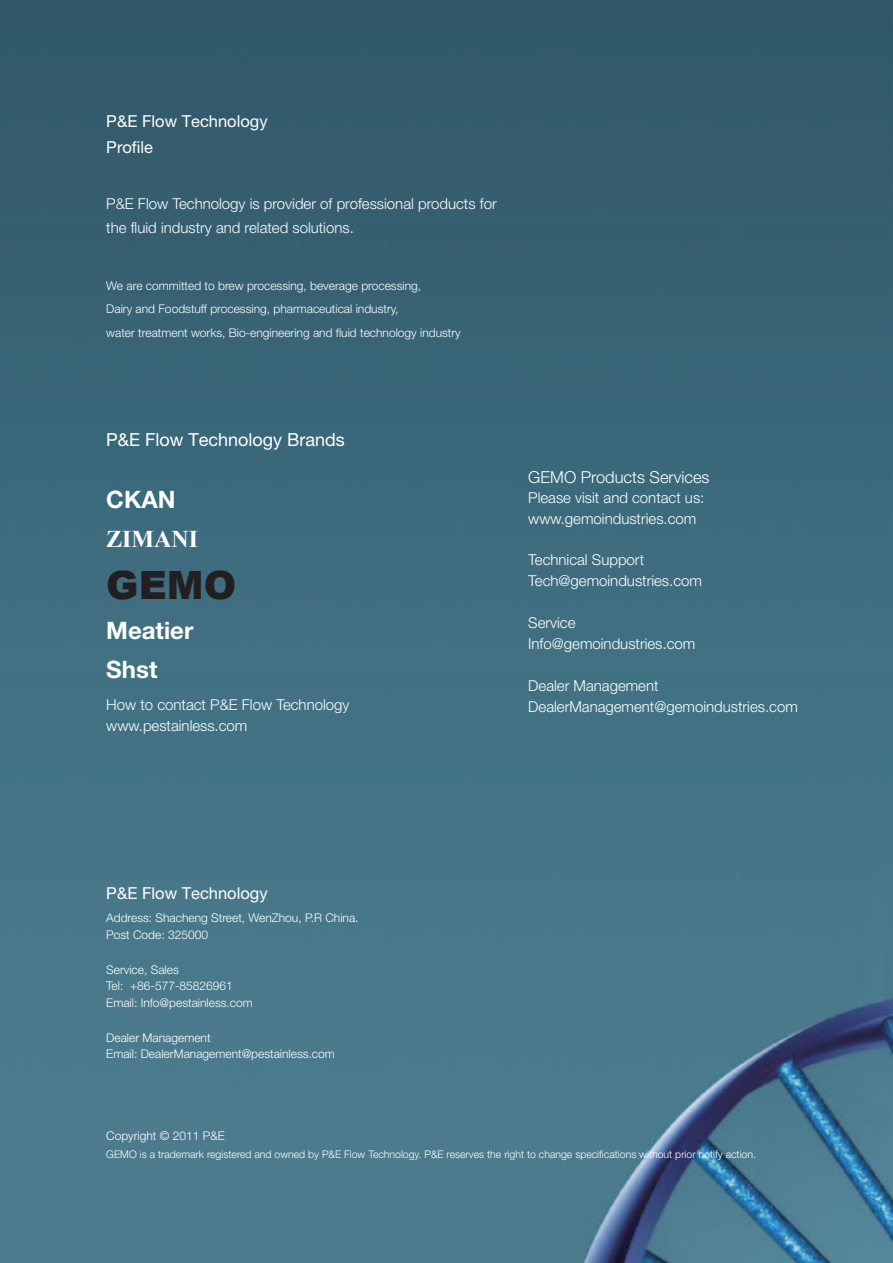
<style>
.page{position:relative;width:893px;height:1263px;background:#fff}
.page>*{position:absolute;margin:0;border:0;box-sizing:border-box;transform-origin:0 0}
.t1{font:900 39px "Arial";color:#231f20}
.表文字{font:700 24px "Helvetica Neue LT Pro";color:#fff}
.表文字-2{font:700 24px "Times New Roman";color:#fff}
.表文字-3{font:18px "Helvetica Neue LT Pro";color:#fff}
.表文字-4{font:16.5px "Helvetica Neue LT Pro";color:#fff}
.表文字-5{font:300 16.5px "Helvetica Neue LT Pro";color:#fff}
.表文字-6{font:300 15px "Helvetica Neue LT Pro";color:#fff}
.表文字-7{font:300 12px "Helvetica Neue LT Pro";color:#fff}
.表文字-8{font:300 10.5px "Helvetica Neue LT Pro";color:#fff}
</style>
<div class="page">
<img style="left:0;top:0;width:893px;height:1263px">
<p class="表文字-4" style="left:106px;top:111px;width:163px">P&amp;E Flow Technology</p>
<p class="表文字-4" style="left:106px;top:137px;width:48px">Profile</p>
<p class="表文字-6" style="left:106px;top:194px;width:392px">P&amp;E Flow Technology is provider of professional products for</p>
<p class="表文字-6" style="left:106px;top:218px;width:249px">the fluid industry and related solutions.</p>
<p class="表文字-7" style="left:106px;top:278px;width:316px">We are committed to brew processing, beverage processing,</p>
<p class="表文字-7" style="left:106px;top:302px;width:294px">Dairy and Foodstuff processing, pharmaceutical industry,</p>
<p class="表文字-7" style="left:106px;top:325px;width:356px">water treatment works, Bio-engineering and fluid technology industry</p>
<p class="表文字-3" style="left:106px;top:428px;width:240px">P&amp;E Flow Technology Brands</p>
<p class="表文字" style="left:106px;top:485px;width:71px">CKAN</p>
<p class="表文字-2" style="left:106px;top:522px;width:93px">ZIMANI</p>
<p class="t1" style="left:106px;top:556px;width:131px">GEMO</p>
<p class="表文字" style="left:106px;top:616px;width:89px">Meatier</p>
<p class="表文字" style="left:106px;top:655px;width:53px">Shst</p>
<p class="表文字-6" style="left:106px;top:695px;width:245px">How to contact P&amp;E Flow Technology</p>
<p class="表文字-6" style="left:106px;top:716px;width:143px">www.pestainless.com</p>
<p class="表文字-4" style="left:106px;top:883px;width:163px">P&amp;E Flow Technology</p>
<p class="表文字-7" style="left:106px;top:911px;width:254px">Address: Shacheng Street, WenZhou, P.R China.</p>
<p class="表文字-7" style="left:106px;top:927px;width:103px">Post Code: 325000</p>
<p class="表文字-7" style="left:106px;top:962px;width:74px">Service, Sales</p>
<p class="表文字-7" style="left:106px;top:979px;width:128px">Tel: +86-577-85826961</p>
<p class="表文字-7" style="left:106px;top:995px;width:148px">Email: Info@pestainless.com</p>
<p class="表文字-7" style="left:106px;top:1030px;width:106px">Dealer Management</p>
<p class="表文字-7" style="left:106px;top:1046px;width:230px">Email: DealerManagement@pestainless.com</p>
<p class="表文字-5" style="left:528px;top:467px;width:183px">GEMO Products Services</p>
<p class="表文字-6" style="left:528px;top:488px;width:178px">Please visit and contact us:</p>
<p class="表文字-6" style="left:528px;top:509px;width:170px">www.gemoindustries.com</p>
<p class="表文字-6" style="left:528px;top:550px;width:117px">Technical Support</p>
<p class="表文字-6" style="left:528px;top:571px;width:175px">Tech@gemoindustries.com</p>
<p class="表文字-6" style="left:528px;top:613px;width:49px">Service</p>
<p class="表文字-6" style="left:528px;top:634px;width:169px">Info@gemoindustries.com</p>
<p class="表文字-6" style="left:528px;top:676px;width:132px">Dealer Management</p>
<p class="表文字-6" style="left:528px;top:697px;width:271px">DealerManagement@gemoindustries.com</p>
<p class="表文字-7" style="left:106px;top:1128px;width:120px">Copyright © 2011 P&amp;E</p>
<p class="表文字-8" style="left:106px;top:1147px;width:651px">GEMO is a trademark registered and owned by P&amp;E Flow Technology. P&amp;E reserves the right to change specifications without prior notify action.</p>
</div>
